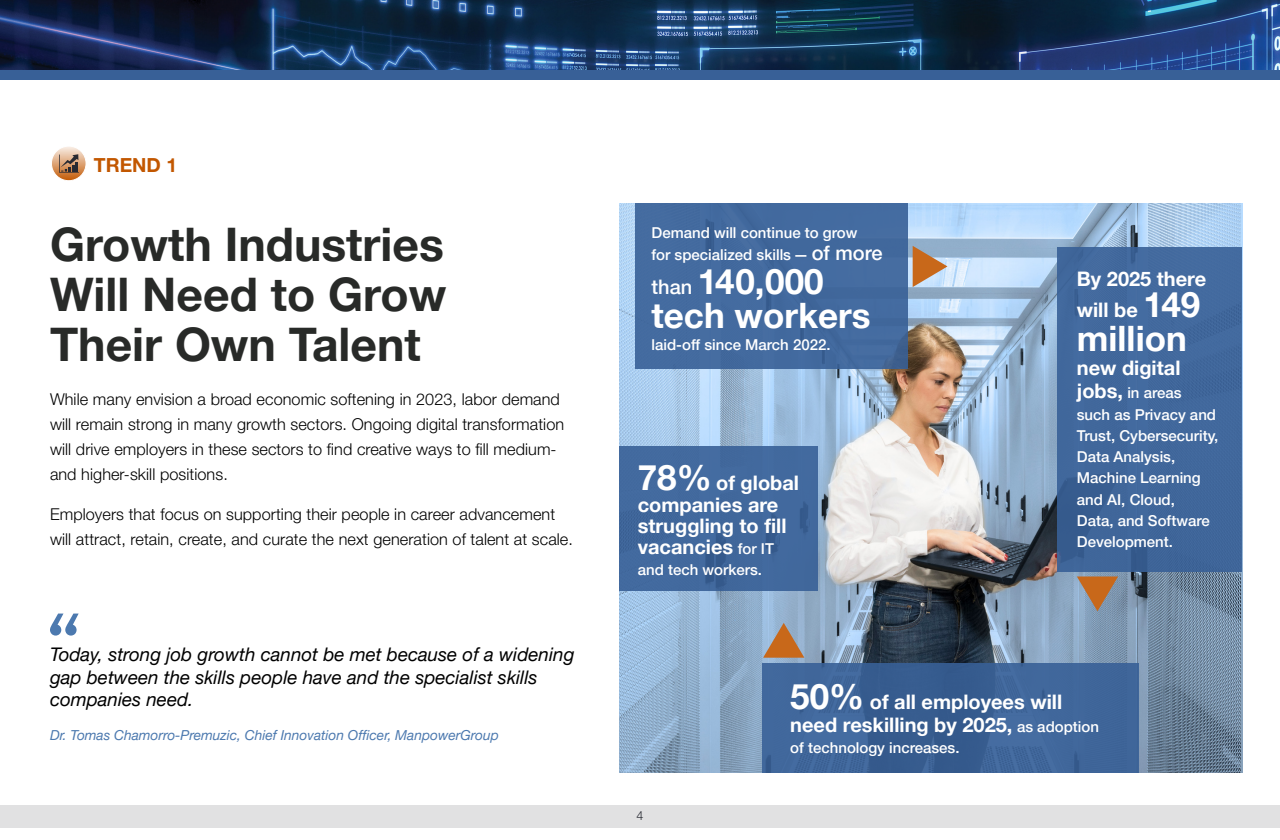
<style>
.page{position:relative;width:1280px;height:840px;background:#fff}
.page>*{position:absolute;margin:0;border:0;box-sizing:border-box;transform-origin:0 0}
.t1{font:700 46.25px/50px "Helvetica Neue LT Pro";color:#282a28;text-align:justify}
.t2{font:700 35px/33.8px "Helvetica Neue LT Pro";color:#fff}
.t3{font:700 20px/21.2px "Helvetica Neue LT Pro";color:#fff}
.t4{font:700 19.38px "Helvetica Neue LT Pro";color:#c25700}
.t5{font:italic 18.75px/22.5px "Helvetica Neue LT Pro";color:#000}
.t6{font:300 16.25px/25px "Helvetica Neue LT Pro";letter-spacing:.005em;color:#000}
.t7{font:500 15px/21.2px "Helvetica Neue LT Pro";color:#fff}
.t8{font:italic 13.75px "Helvetica Neue LT Pro";color:#4c79af}
.t9{font:300 12.5px "Helvetica Neue LT Pro";color:#282a32}
.s1{font-size:20px}
.s2{font-weight:500;font-size:20px}
.s3{font-size:35px}
.s4{font-weight:500;font-size:15px}
.s5{font-weight:700;font-size:20px}
</style>
<div class="page">
<div style="left:0;top:805px;width:1280px;height:23px;background:#e1e1e2"></div>
<img style="left:0;top:0;width:1280px;height:70px">
<div style="left:0;top:70px;width:1280px;height:10px;background:#386097"></div>
<img style="left:619px;top:203px;width:623px;height:569px">
<div style="left:635px;top:203px;width:273px;height:166px;background:#436ba0"></div>
<svg style="left:50px;top:614px;width:29px;height:22px"></svg>
<div style="left:1058px;top:247px;width:184px;height:324px;background:#41689c"></div>
<div style="left:762px;top:663px;width:377px;height:109px;background:linear-gradient(to right,#3c6396,#3d6497)"></div>
<div style="left:619px;top:446px;width:199px;height:145px;background:#42699e"></div>
<svg style="left:913px;top:246px;width:35px;height:41px"></svg>
<svg style="left:1077px;top:576px;width:41px;height:35px"></svg>
<svg style="left:763px;top:623px;width:41px;height:35px"></svg>
<svg style="left:51px;top:146px;width:35px;height:35px"></svg>
<div style="left:51px;top:146px;width:36px;height:35px;border:1px solid #fff;border-radius:50%"></div>
<svg style="left:59px;top:154px;width:20px;height:19px"></svg>
<p class="t4" style="left:94px;top:153px;width:85px">TREND 1</p>
<h1 class="t1" style="left:50px;top:218px;width:398px">Growth Industries Will Need to Grow Their Own Talent</h1>
<p class="t6" style="left:50px;top:386px;width:516px">While many envision a broad economic softening in 2023, labor demand will remain strong in many growth sectors. Ongoing digital transformation will drive employers in these sectors to find creative ways to fill medium&shy;and higher-skill positions.</p>
<p class="t6" style="left:50px;top:501px;width:525px">Employers that focus on supporting their people in career advancement will attract, retain, create, and curate the next generation of talent at scale.</p>
<p class="t5" style="left:50px;top:643px;width:526px">Today, strong job growth cannot be met because of a widening gap between the skills people have and the specialist skills companies need.</p>
<p class="t8" style="left:50px;top:727px;width:450px">Dr. Tomas Chamorro-Premuzic, Chief Innovation Officer, ManpowerGroup</p>
<p class="t7" style="left:652px;top:221px;width:232px;line-height:22.5px">Demand will continue to grow<br>for specialized skills — <span class="s1">of more</span></p>
<h2 class="t2" style="left:652px;top:264px;width:221px"><span class="s2">than</span> 140,000 tech workers</h2>
<p class="t7" style="left:652px;top:334px;width:181px">laid-off since March 2022.</p>
<p class="t3" style="left:638px;top:472px;width:163px"><span class="s3">78%</span> of global companies are struggling to fill vacancies <span class="s4">for IT</span></p>
<p class="t7" style="left:638px;top:559px;width:126px">and tech workers.</p>
<p class="t3" style="left:1077px;top:263px;width:131px;line-height:31.2px">By 2025 there will be <span class="s3">149</span></p>
<h2 class="t2" style="left:1077px;top:321px;width:111px">million</h2>
<p class="t3" style="left:1077px;top:356px;width:105px">new digital</p>
<p class="t7" style="left:1077px;top:382px;width:143px"><span class="s5">jobs,</span> in areas such as Privacy and<br>Trust, Cybersecurity,<br>Data Analysis,<br>Machine Learning and AI, Cloud,<br>Data, and Software<br>Development.</p>
<p class="t9" style="left:637px;top:808px;width:8px">4</p>
<p class="t3" style="left:790px;top:690px;width:310px;line-height:22.5px"><span class="s3">50%</span> of all employees will need reskilling by 2025, <span class="s4">as adoption</span></p>
<p class="t7" style="left:790px;top:737px;width:171px">of technology increases.</p>
</div>
